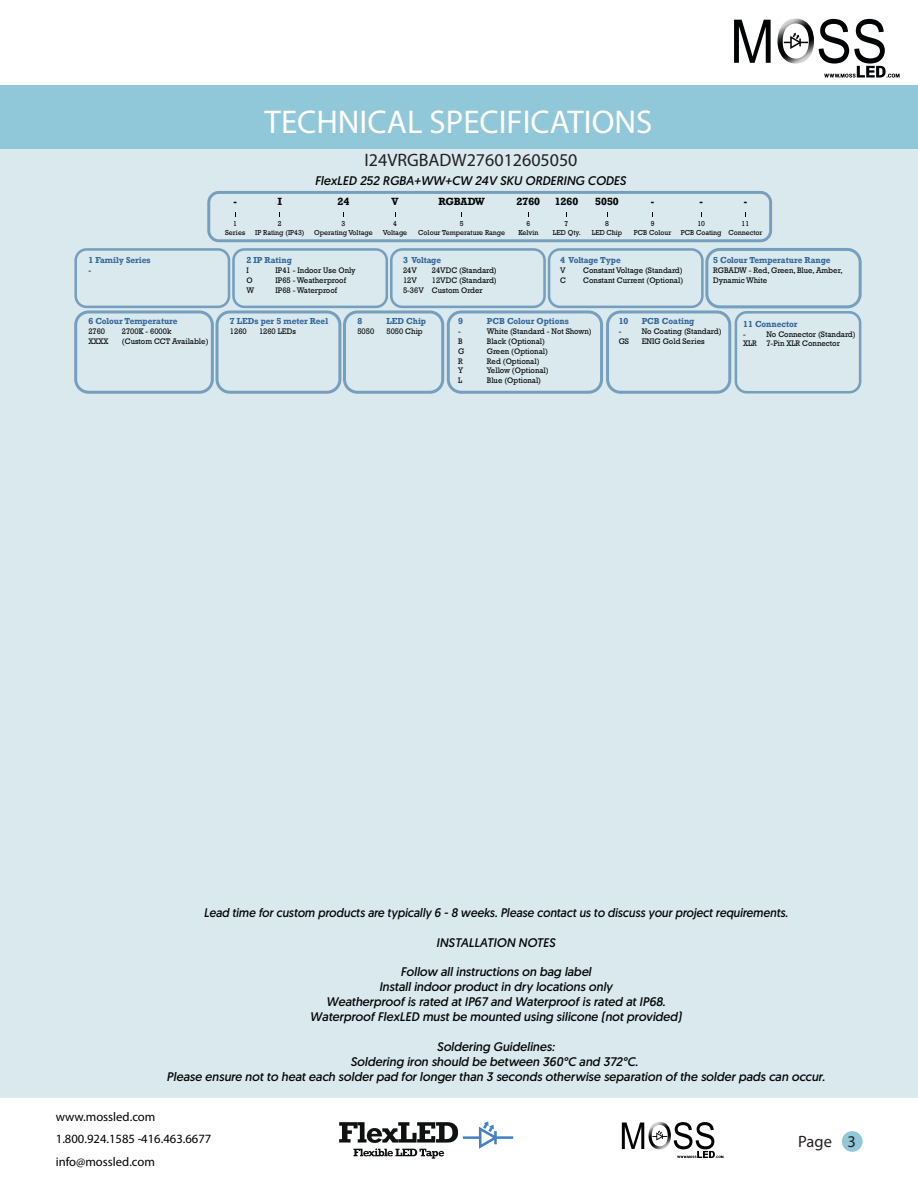
<style>
.page{position:relative;width:918px;height:1188px;background:#fff}
.page>*{position:absolute;margin:0;border:0;box-sizing:border-box;transform-origin:0 0}
.t1{font:33px "Myriad Pro";color:#fff}
.t2{font:18px "Myriad Pro";color:#231f20}
.t3{font:16.5px "Myriad Pro";color:#231f20}
.t4{font:12.6px/22px "Myriad Pro";color:#010203}
.t5{font:italic 12.45px/15px "Geomanist";color:#030505;text-align:center}
.t6{font:italic 12.45px "Geomanist";color:#030505;scale:.95 1}
.t7{font:700 9.75px "Rockwell";color:#030505;scale:.95 1}
.t8{font:8.1px/9.8px "Rockwell";color:#030505;scale:.95 1}
.t9{font:700 8.1px "Rockwell";color:#33689c;scale:.95 1}
.t10{font:700 8.1px "Rockwell";letter-spacing:-.02em;color:#33689c;scale:.95 1}
.t11{font:700 8.1px "Rockwell";letter-spacing:-.025em;color:#33689c;scale:.95 1}
.t12{font:7.35px/8.9px "Rockwell";color:#030505;text-align:center;scale:.95 1}
</style>
<div class="page">
<div style="left:0;top:85px;width:918px;height:1013px;background:#dae9ee"></div>
<div style="left:0;top:85px;width:918px;height:63px;background:#90c8d9"></div>
<div style="left:842px;top:1131px;width:21px;height:21px;background:#90c8d9;border-radius:50%"></div>
<img style="left:622px;top:1122px;width:92px;height:27px">
<img style="left:649px;top:1122px;width:22px;height:27px">
<img style="left:677px;top:1151px;width:46px;height:7px">
<svg style="left:652px;top:1131px;width:15px;height:10px"></svg>
<svg style="left:339px;top:1121px;width:174px;height:38px"></svg>
<img style="left:734px;top:19px;width:151px;height:45px">
<img style="left:778px;top:19px;width:36px;height:45px">
<img style="left:824px;top:66px;width:76px;height:12px">
<svg style="left:784px;top:33px;width:24px;height:16px"></svg>
<div style="left:207px;top:191px;width:565px;height:51px;border:3px solid #759fbc;border-radius:10px"></div>
<div style="left:74px;top:248px;width:156px;height:60px;border:3px solid #759fbc;border-radius:11px"></div>
<div style="left:232px;top:248px;width:156px;height:60px;border:3px solid #759fbc;border-radius:11px"></div>
<div style="left:390px;top:248px;width:156px;height:60px;border:3px solid #759fbc;border-radius:11px"></div>
<div style="left:548px;top:248px;width:156px;height:60px;border:3px solid #759fbc;border-radius:11px"></div>
<div style="left:735px;top:311px;width:126px;height:83px;border:3px solid #759fbc;border-radius:11px"></div>
<div style="left:705px;top:248px;width:157px;height:60px;border:3px solid #759fbc;border-radius:13px"></div>
<div style="left:74px;top:310px;width:140px;height:84px;border:3px solid #759fbc;border-radius:13px"></div>
<div style="left:216px;top:310px;width:125px;height:84px;border:3px solid #759fbc;border-radius:13px"></div>
<div style="left:447px;top:310px;width:156px;height:84px;border:3px solid #759fbc;border-radius:13px"></div>
<div style="left:606px;top:310px;width:125px;height:84px;border:3px solid #759fbc;border-radius:13px"></div>
<div style="left:343px;top:310px;width:101px;height:84px;border:3px solid #759fbc;border-radius:13px"></div>
<h1 class="t1" style="left:265px;top:102px;width:389px">TECHNICAL SPECIFICATIONS</h1>
<h2 class="t2" style="left:365px;top:149px;width:214px">I24VRGBADW276012605050</h2>
<p class="t9" style="left:88px;top:255px;width:67px">1 Family Series</p>
<p class="t8" style="left:88px;top:265px;width:4px">-</p>
<p class="t9" style="left:88px;top:316px;width:96px">6 Colour Temperature</p>
<p class="t8" style="left:88px;top:327px;width:19px">2760</p>
<p class="t8" style="left:122px;top:327px;width:54px">2700K - 6000k</p>
<p class="t8" style="left:88px;top:336px;width:23px">XXXX</p>
<p class="t8" style="left:122px;top:336px;width:93px">(Custom CCT Available)</p>
<h3 class="t5" style="left:315px;top:173px;width:313px">FlexLED 252 RGBA+WW+CW 24V SKU ORDERING CODES</h3>
<p class="t7" style="left:233px;top:195px;width:5px">-</p>
<p class="t7" style="left:338px;top:195px;width:14px">24</p>
<p class="t12" style="left:314px;top:219px;width:63px">3<br>Operating Voltage</p>
<p class="t7" style="left:278px;top:195px;width:6px">I</p>
<p class="t12" style="left:225px;top:219px;width:23px">1<br>Series</p>
<p class="t12" style="left:255px;top:219px;width:53px">2<br>IP Rating (IP43)</p>
<p class="t7" style="left:517px;top:195px;width:26px">2760</p>
<p class="t7" style="left:439px;top:195px;width:50px">RGBADW</p>
<p class="t7" style="left:392px;top:195px;width:9px">V</p>
<p class="t12" style="left:383px;top:219px;width:27px">4<br>Voltage</p>
<p class="t12" style="left:518px;top:219px;width:23px">6<br>Kelvin</p>
<p class="t12" style="left:418px;top:219px;width:93px">5<br>Colour Temperature Range</p>
<p class="t7" style="left:555px;top:195px;width:26px">1260</p>
<p class="t12" style="left:553px;top:219px;width:31px">7<br>LED Qty.</p>
<p class="t7" style="left:595px;top:195px;width:26px">5050</p>
<p class="t12" style="left:592px;top:219px;width:34px">8<br>LED Chip</p>
<p class="t7" style="left:651px;top:195px;width:5px">-</p>
<p class="t12" style="left:634px;top:219px;width:41px">9<br>PCB Colour</p>
<p class="t7" style="left:700px;top:195px;width:5px">-</p>
<p class="t7" style="left:744px;top:195px;width:5px">-</p>
<p class="t12" style="left:681px;top:219px;width:44px">10<br>PCB Coating</p>
<p class="t12" style="left:728px;top:219px;width:37px">11<br>Connector</p>
<p class="t9" style="left:246px;top:255px;width:49px">2 IP Rating</p>
<p class="t8" style="left:246px;top:265px;width:4px">I</p>
<p class="t8" style="left:276px;top:265px;width:86px">IP41 - Indoor Use Only</p>
<p class="t8" style="left:246px;top:275px;width:8px">O</p>
<p class="t8" style="left:276px;top:275px;width:76px">IP65 - Weatherproof</p>
<p class="t8" style="left:246px;top:285px;width:10px">W</p>
<p class="t8" style="left:276px;top:285px;width:66px">IP68 - Waterproof</p>
<p class="t11" style="left:403px;top:255px;width:42px">3 Voltage</p>
<p class="t8" style="left:403px;top:265px;width:16px">24V</p>
<p class="t8" style="left:432px;top:265px;width:70px">24VDC (Standard)</p>
<p class="t8" style="left:403px;top:275px;width:16px">12V</p>
<p class="t8" style="left:403px;top:275px;width:100px;text-indent:29px">12VDC (Standard)<br>5-36V Custom Order</p>
<p class="t10" style="left:560px;top:255px;width:65px">4 Voltage Type</p>
<p class="t8" style="left:560px;top:265px;width:7px">V</p>
<p class="t8" style="left:583px;top:265px;width:106px">Constant Voltage (Standard)</p>
<p class="t8" style="left:560px;top:275px;width:8px">C</p>
<p class="t8" style="left:583px;top:275px;width:107px">Constant Current (Optional)</p>
<p class="t9" style="left:713px;top:255px;width:125px">5 Colour Temperature Range</p>
<p class="t8" style="left:713px;top:265px;width:138px">RGBADW - Red, Green, Blue, Amber,<br>Dynamic White</p>
<p class="t9" style="left:230px;top:316px;width:105px">7 LEDs per 5 meter Reel</p>
<p class="t8" style="left:230px;top:327px;width:19px">1260</p>
<p class="t8" style="left:259px;top:327px;width:40px">1260 LEDs</p>
<p class="t9" style="left:357px;top:316px;width:7px">8</p>
<p class="t9" style="left:387px;top:316px;width:43px">LED Chip</p>
<p class="t8" style="left:357px;top:327px;width:19px">5050</p>
<p class="t8" style="left:387px;top:327px;width:40px">5050 Chip</p>
<p class="t9" style="left:458px;top:316px;width:7px">9</p>
<p class="t9" style="left:487px;top:316px;width:88px">PCB Colour Options</p>
<p class="t8" style="left:458px;top:327px;width:4px">-</p>
<p class="t8" style="left:487px;top:327px;width:112px">White (Standard - Not Shown)</p>
<p class="t8" style="left:458px;top:336px;width:6px">B</p>
<p class="t8" style="left:487px;top:336px;width:63px">Black (Optional)</p>
<p class="t8" style="left:458px;top:346px;width:8px">G</p>
<p class="t8" style="left:487px;top:346px;width:66px">Green (Optional)</p>
<p class="t8" style="left:458px;top:356px;width:6px">R</p>
<p class="t8" style="left:487px;top:356px;width:57px">Red (Optional)</p>
<p class="t8" style="left:458px;top:366px;width:7px">Y</p>
<p class="t8" style="left:487px;top:366px;width:67px">Yellow (Optional)</p>
<p class="t8" style="left:458px;top:376px;width:6px">L</p>
<p class="t8" style="left:487px;top:376px;width:59px">Blue (Optional)</p>
<p class="t9" style="left:619px;top:316px;width:12px">10</p>
<p class="t9" style="left:642px;top:316px;width:57px">PCB Coating</p>
<p class="t8" style="left:619px;top:327px;width:4px">-</p>
<p class="t8" style="left:642px;top:327px;width:86px">No Coating (Standard)</p>
<p class="t8" style="left:619px;top:336px;width:12px">GS</p>
<p class="t8" style="left:642px;top:336px;width:68px">ENIG Gold Series</p>
<p class="t9" style="left:743px;top:319px;width:59px">11 Connector</p>
<p class="t8" style="left:743px;top:329px;width:4px">-</p>
<p class="t8" style="left:743px;top:329px;width:120px;text-indent:23px">No Connector (Standard)<br>XLR 7-Pin XLR Connector</p>
<h3 class="t6" style="left:204px;top:904px;width:616px">Lead time for custom products are typically 6 - 8 weeks. Please contact us to discuss your project requirements.</h3>
<h3 class="t5" style="left:436px;top:934px;width:121px">INSTALLATION NOTES</h3>
<h3 class="t5" style="left:310px;top:964px;width:373px">Follow all instructions on bag label<br>Install indoor product in dry locations only<br>Weatherproof is rated at IP67 and Waterproof is rated at IP68.<br>Waterproof FlexLED must be mounted using silicone (not provided)</h3>
<h3 class="t5" style="left:167px;top:1039px;width:660px">Soldering Guidelines:<br>Soldering iron should be between 360°C and 372°C.<br>Please ensure not to heat each solder pad for longer than 3 seconds otherwise separation of the solder pads can occur.</h3>
<h3 class="t4" style="left:56px;top:1106px;width:157px">www.mossled.com<br>1.800.924.1585 -416.463.6677 info@mossled.com</h3>
<h3 class="t3" style="left:798px;top:1132px;width:59px">Page 3</h3>
</div>
